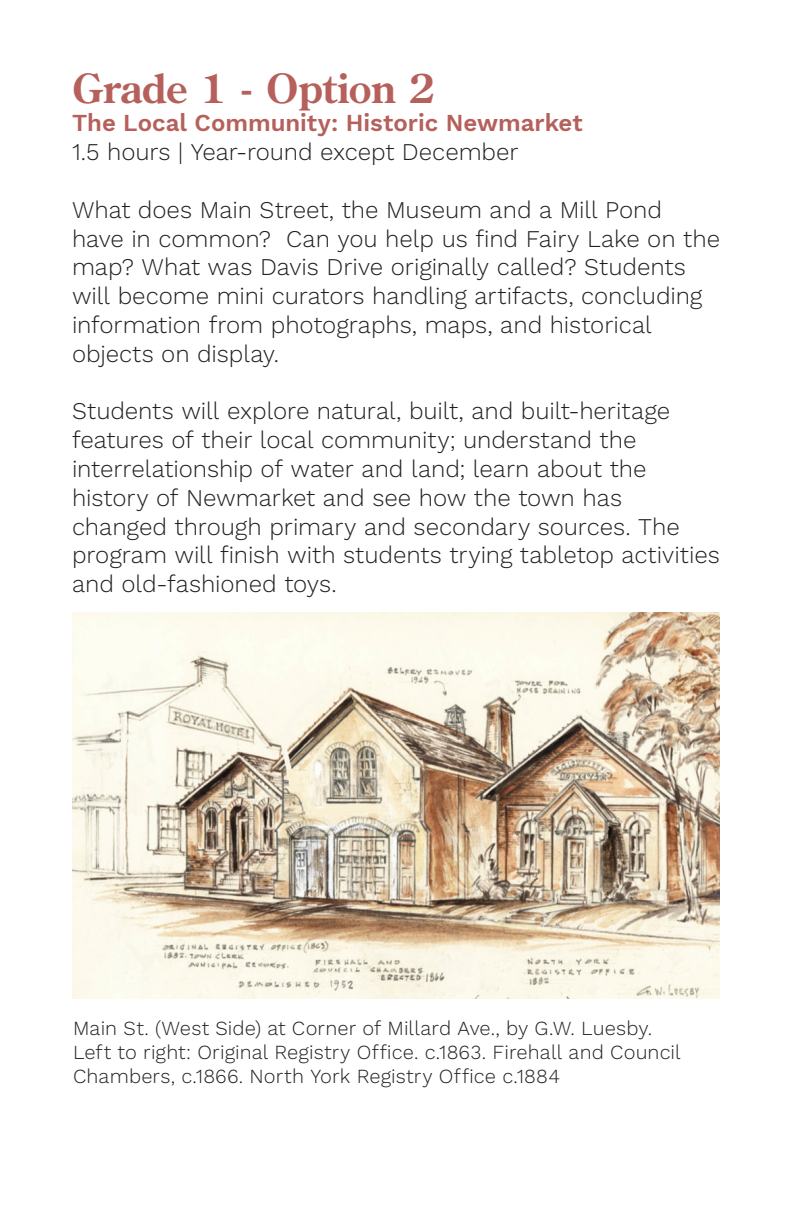
<style>
.page{position:relative;width:792px;height:1224px;background:#fff}
.page>*{position:absolute;margin:0;border:0;box-sizing:border-box;transform-origin:0 0}
.t1{font:700 40px "Century Old Style Std";letter-spacing:-.005em;color:#b6605c}
.t2{font:300 24px/28.8px "Work Sans";letter-spacing:-.005em;color:#231f20}
.t3{font:600 24px "Work Sans";color:#b6605c}
.t4{font:300 20px/24px "Work Sans";letter-spacing:.005em;color:#231f20}
</style>
<div class="page">
<img style="left:72px;top:612px;width:648px;height:387px">
<p class="t1" style="left:72px;top:62px;width:365px">Grade 1 - Option 2</p>
<p class="t3" style="left:72px;top:105px;width:512px">The Local Community: Historic Newmarket</p>
<p class="t2" style="left:72px;top:139px;width:448px">1.5 hours | Year-round except December</p>
<p class="t2" style="left:72px;top:196px;width:650px">What does Main Street, the Museum and a Mill Pond<br>have in common? Can you help us find Fairy Lake on the map? What was Davis Drive originally called? Students will become mini curators handling artifacts, concluding information from photographs, maps, and historical objects on display.</p>
<p class="t2" style="left:72px;top:398px;width:649px">Students will explore natural, built, and built-heritage features of their local community; understand the interrelationship of water and land; learn about the history of Newmarket and see how the town has changed through primary and secondary sources. The program will finish with students trying tabletop activities and old-fashioned toys.</p>
<p class="t4" style="left:73px;top:1017px;width:581px">Main St. (West Side) at Corner of Millard Ave., by G.W. Luesby.</p>
<p class="t4" style="left:73px;top:1041px;width:609px">Left to right: Original Registry Office. c.1863. Firehall and Council<br>Chambers, c.1866. North York Registry Office c.1884</p>
</div>
